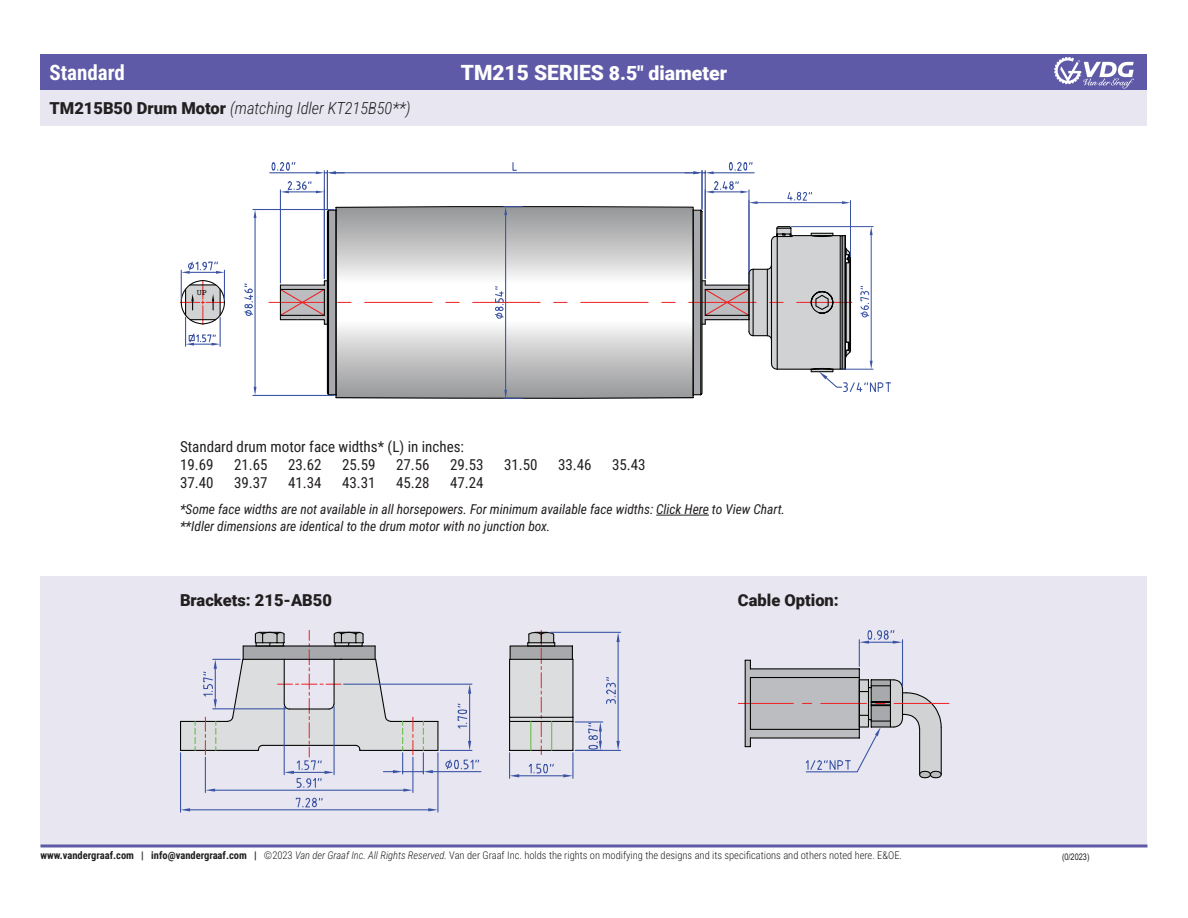
<style>
.page{position:relative;width:1188px;height:918px;background:#fff}
.page>*{position:absolute;margin:0;border:0;box-sizing:border-box;transform-origin:0 0}
.t1{font:700 21px "Roboto Condensed";color:#fff}
.t2{font:900 19.5px "Roboto";color:#fff}
.t3{font:italic 300 16.5px "Roboto Condensed";color:#231f20}
.t4{font:900 16.5px "Roboto";color:#231f20}
.t5{font:15px "Roboto Condensed";color:#231f20}
.t6{font:italic 13.5px "Roboto Condensed";color:#231f20}
.t7{font:300 10.5px "Roboto Condensed";color:#231f20}
.t8{font:9px "Arial Narrow";color:#231f20}
.t9{font:8.4px "Courier";color:#040503}
.s1{font-size:21px}
.s2{font-family:"Roboto";font-weight:900;font-style:normal}
.s3{font-weight:700}
.s4{font-style:italic}
</style>
<div class="page">
<div style="left:40px;top:576px;width:1108px;height:270px;background:#e7e6f1"></div>
<div style="left:40px;top:54px;width:1108px;height:36px;background:#5f5aa7"></div>
<svg style="left:40px;top:844px;width:1108px;height:4px;background:#837fba"></svg>
<svg style="left:1054px;top:57px;width:80px;height:31px"></svg>
<div style="left:40px;top:90px;width:1108px;height:36px;background:#e7e6f1"></div>
<hr style="left:656px;top:515px;width:53px;height:1px;background:#231f20">
<hr style="left:738px;top:703px;width:55px;height:1px;background:#ee2123">
<hr style="left:894px;top:703px;width:55px;height:1px;background:#ee2123">
<svg style="left:745px;top:630px;width:197px;height:149px"></svg>
<svg style="left:180px;top:630px;width:441px;height:183px"></svg>
<svg style="left:252px;top:172px;width:19px;height:224px"></svg>
<svg style="left:254px;top:210px;width:2px;height:8px"></svg>
<svg style="left:254px;top:387px;width:2px;height:8px"></svg>
<svg style="left:244px;top:283px;width:10px;height:34px"></svg>
<svg style="left:180px;top:261px;width:45px;height:86px"></svg>
<svg style="left:271px;top:162px;width:620px;height:237px"></svg>
<h1 class="t1" style="left:50px;top:58px;width:77px">Standard</h1>
<h2 class="t2" style="left:461px;top:59px;width:268px"><span class="s1">TM215 SERIES</span> 8.5" diameter</h2>
<p class="t3" style="left:50px;top:97px;width:363px"><span class="s2">TM215B50 Drum Motor</span> (matching Idler KT215B50**)</p>
<p class="t9" style="left:197px;top:286px;width:12px">UP</p>
<p class="t5" style="left:180px;top:436px;width:286px">Standard drum motor face widths* (L) in inches:</p>
<p class="t5" style="left:180px;top:454px;width:35px">19.69</p>
<p class="t5" style="left:234px;top:454px;width:35px">21.65</p>
<p class="t5" style="left:288px;top:454px;width:35px">23.62</p>
<p class="t5" style="left:342px;top:454px;width:35px">25.59</p>
<p class="t5" style="left:396px;top:454px;width:35px">27.56</p>
<p class="t5" style="left:450px;top:454px;width:35px">29.53</p>
<p class="t5" style="left:504px;top:454px;width:35px">31.50</p>
<p class="t5" style="left:558px;top:454px;width:35px">33.46</p>
<p class="t5" style="left:612px;top:454px;width:35px">35.43</p>
<p class="t5" style="left:180px;top:472px;width:35px">37.40</p>
<p class="t5" style="left:234px;top:472px;width:35px">39.37</p>
<p class="t5" style="left:288px;top:472px;width:35px">41.34</p>
<p class="t5" style="left:342px;top:472px;width:35px">43.31</p>
<p class="t5" style="left:396px;top:472px;width:35px">45.28</p>
<p class="t5" style="left:450px;top:472px;width:35px">47.24</p>
<p class="t6" style="left:180px;top:500px;width:607px">*Some face widths are not available in all horsepowers. For minimum available face widths: Click Here to View Chart.</p>
<p class="t6" style="left:180px;top:516px;width:372px">**Idler dimensions are identical to the drum motor with no junction box.</p>
<p class="t4" style="left:180px;top:589px;width:154px">Brackets: 215-AB50</p>
<p class="t4" style="left:738px;top:589px;width:102px">Cable Option:</p>
<p class="t7" style="left:40px;top:848px;width:863px"><span class="s3">www.vandergraaf.com | info@vandergraaf.com |</span> ©2023 <span class="s4">Van der Graaf Inc. All Rights Reserved.</span> Van der Graaf Inc. holds the rights on modifying the designs and its specifications and others noted here. E&amp;OE.</p>
<p class="t8" style="left:1062px;top:850px;width:29px">(0/2023)</p>
</div>
